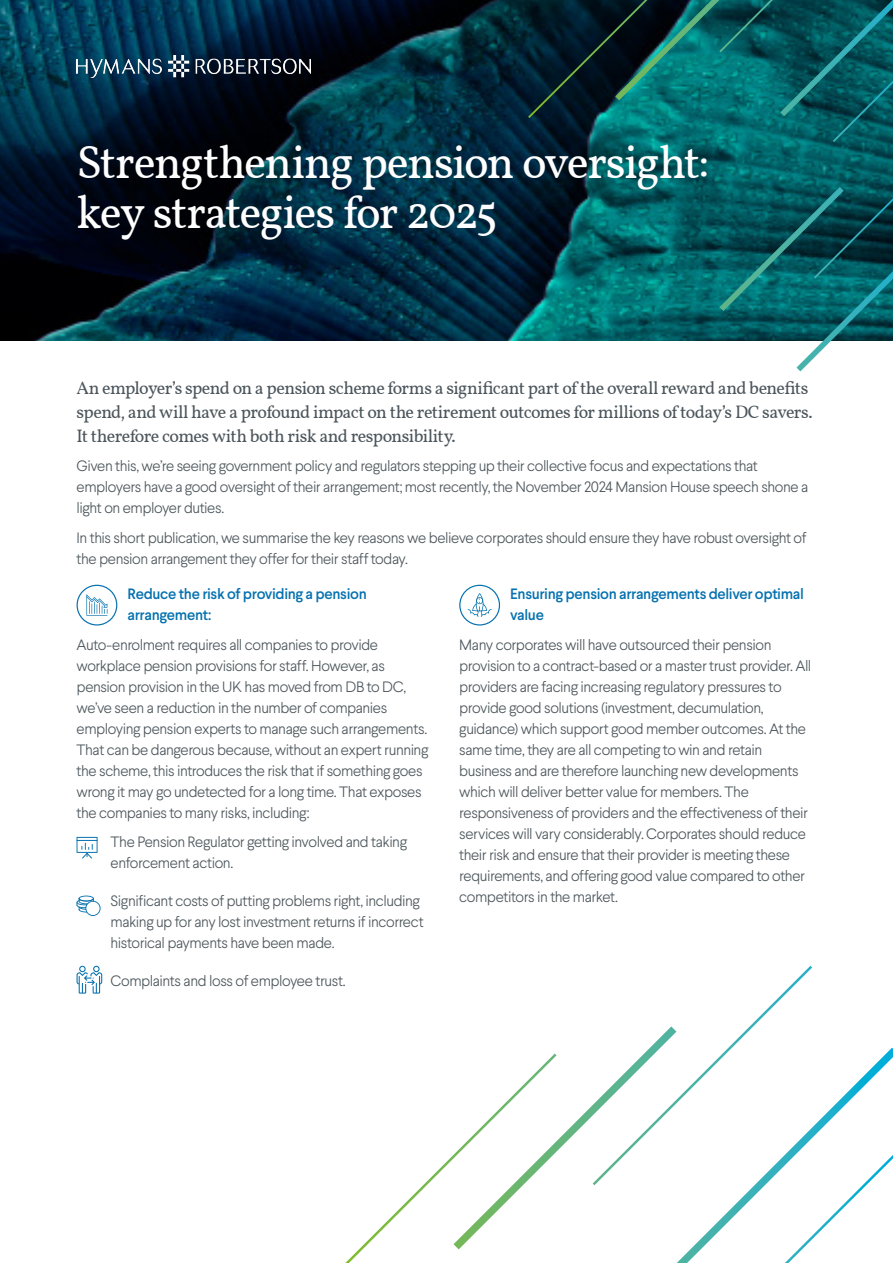
<style>
.page{position:relative;width:893px;height:1263px;background:#fff}
.page>*{position:absolute;margin:0;border:0;box-sizing:border-box;transform-origin:0 0}
.t1{font:46.5px/49.5px "Vollkorn";letter-spacing:-.04em;color:#fff}
.t2{font:18px/24px "Vollkorn";letter-spacing:-.035em;color:#4c565c}
.t3{font:300 15px/21px "Larsseit";letter-spacing:-.03em;color:#4c565c}
.t4{font:500 15px/21px "Larsseit";letter-spacing:-.025em;color:#0571af}
</style>
<div class="page">
<img style="left:0;top:0;width:528px;height:340px">
<svg style="left:528px;top:0;width:365px;height:371px;background:#176368"></svg>
<svg style="left:345px;top:966px;width:548px;height:297px"></svg>
<img style="left:77px;top:55px;width:233px;height:23px">
<div style="left:77px;top:585px;width:40px;height:40px;border:1px solid #0571af;border-radius:50%"></div>
<div style="left:459px;top:585px;width:41px;height:40px;border:1px solid #0571af;border-radius:50%"></div>
<svg style="left:86px;top:595px;width:22px;height:21px"></svg>
<svg style="left:468px;top:593px;width:24px;height:24px"></svg>
<svg style="left:77px;top:837px;width:21px;height:22px"></svg>
<svg style="left:77px;top:895px;width:24px;height:21px"></svg>
<svg style="left:77px;top:966px;width:25px;height:27px"></svg>
<h1 class="t1" style="left:77px;top:135px;width:634px">Strengthening pension oversight: key strategies for 2025</h1>
<p class="t2" style="left:77px;top:375px;width:737px">An employer’s spend on a pension scheme forms a significant part of the overall reward and benefits spend, and will have a profound impact on the retirement outcomes for millions of today’s DC savers.<br>It therefore comes with both risk and responsibility.</p>
<p class="t3" style="left:77px;top:455px;width:733px">Given this, we’re seeing government policy and regulators stepping up their collective focus and expectations that employers have a good oversight of their arrangement; most recently, the November 2024 Mansion House speech shone a light on employer duties.</p>
<p class="t3" style="left:77px;top:527px;width:731px">In this short publication, we summarise the key reasons we believe corporates should ensure they have robust oversight of the pension arrangement they offer for their staff today.</p>
<p class="t4" style="left:128px;top:584px;width:241px">Reduce the risk of providing a pension arrangement:</p>
<p class="t3" style="left:77px;top:634px;width:353px">Auto-enrolment requires all companies to provide workplace pension provisions for staff. However, as pension provision in the UK has moved from DB to DC, we’ve seen a reduction in the number of companies employing pension experts to manage such arrangements.<br>That can be dangerous because, without an expert running the scheme, this introduces the risk that if something goes wrong it may go undetected for a long time. That exposes the companies to many risks, including:</p>
<p class="t3" style="left:111px;top:831px;width:298px">The Pension Regulator getting involved and taking enforcement action.</p>
<p class="t3" style="left:111px;top:890px;width:315px">Significant costs of putting problems right, including making up for any lost investment returns if incorrect historical payments have been made.</p>
<p class="t3" style="left:111px;top:970px;width:237px">Complaints and loss of employee trust.</p>
<p class="t4" style="left:510px;top:584px;width:295px">Ensuring pension arrangements deliver optimal value</p>
<p class="t3" style="left:459px;top:634px;width:354px">Many corporates will have outsourced their pension provision to a contract-based or a master trust provider. All providers are facing increasing regulatory pressures to provide good solutions (investment, decumulation, guidance) which support good member outcomes. At the same time, they are all competing to win and retain business and are therefore launching new developments which will deliver better value for members. The responsiveness of providers and the effectiveness of their services will vary considerably. Corporates should reduce their risk and ensure that their provider is meeting these requirements, and offering good value compared to other competitors in the market.</p>
</div>
